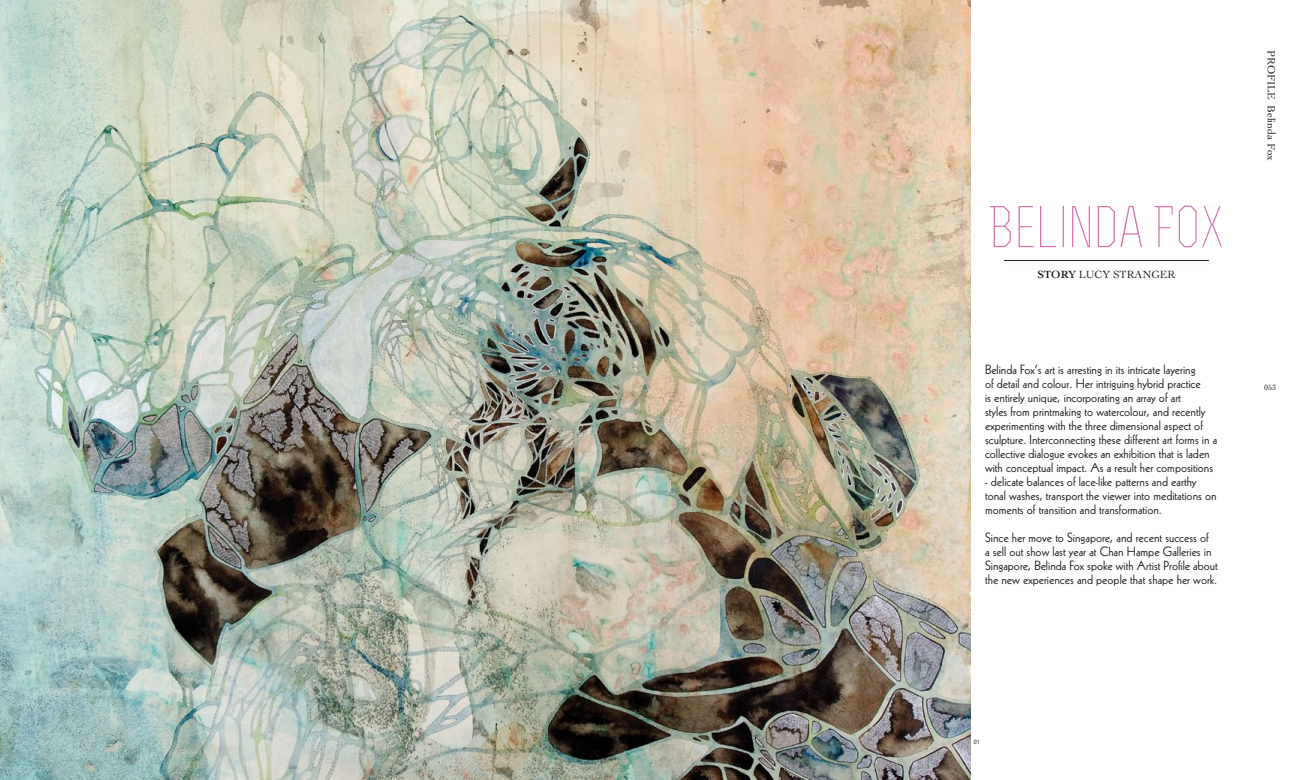
<style>
.page{position:relative;width:1304px;height:780px;background:#fff}
.page>*{position:absolute;margin:0;border:0;box-sizing:border-box;transform-origin:0 0}
.t1{font:300 55px "Rex";color:#d870ac}
.t2{font:13px/14px "Kabel LT Std";color:#231f20}
.t3{font:11px "Cochin LT Std";color:#231f20}
.t4{font:8px "Cochin LT Std";color:#231f20}
.t5{font:6px "Helvetica Neue LT Std";color:#231f20;scale:.9 1}
.s1{font-weight:700}
</style>
<div class="page">
<img style="left:0;top:1px;width:971px;height:779px">
<hr style="left:1004px;top:260px;width:205px;height:1px;background:#231f20">
<h1 class="t1" style="left:989px;top:194px;width:236px">BELINDA FOX</h1>
<p class="t3" style="left:1037px;top:268px;width:139px"><span class="s1">STORY</span> LUCY STRANGER</p>
<p class="t2" style="left:985px;top:363px;width:234px">Belinda Fox’s art is arresting in its intricate layering<br>of detail and colour. Her intriguing hybrid practice<br>is entirely unique, incorporating an array of art<br>styles from printmaking to watercolour, and recently experimenting with the three dimensional aspect of sculpture. Interconnecting these different art forms in a collective dialogue evokes an exhibition that is laden with conceptual impact. As a result her compositions</p>
<p class="t2" style="left:985px;top:475px;width:233px">- delicate balances of lace-like patterns and earthy tonal washes, transport the viewer into meditations on moments of transition and transformation.</p>
<p class="t2" style="left:985px;top:531px;width:234px">Since her move to Singapore, and recent success of<br>a sell out show last year at Chan Hampe Galleries in Singapore, Belinda Fox spoke with Artist Profile about the new experiences and people that shape her work.</p>
<p class="t3" style="left:1278px;top:50px;width:113px;rotate:90deg">PROFILE Belinda Fox</p>
<p class="t4" style="left:1264px;top:382px;width:13px">053</p>
<p class="t5" style="left:974px;top:738px;width:8px">01</p>
</div>
